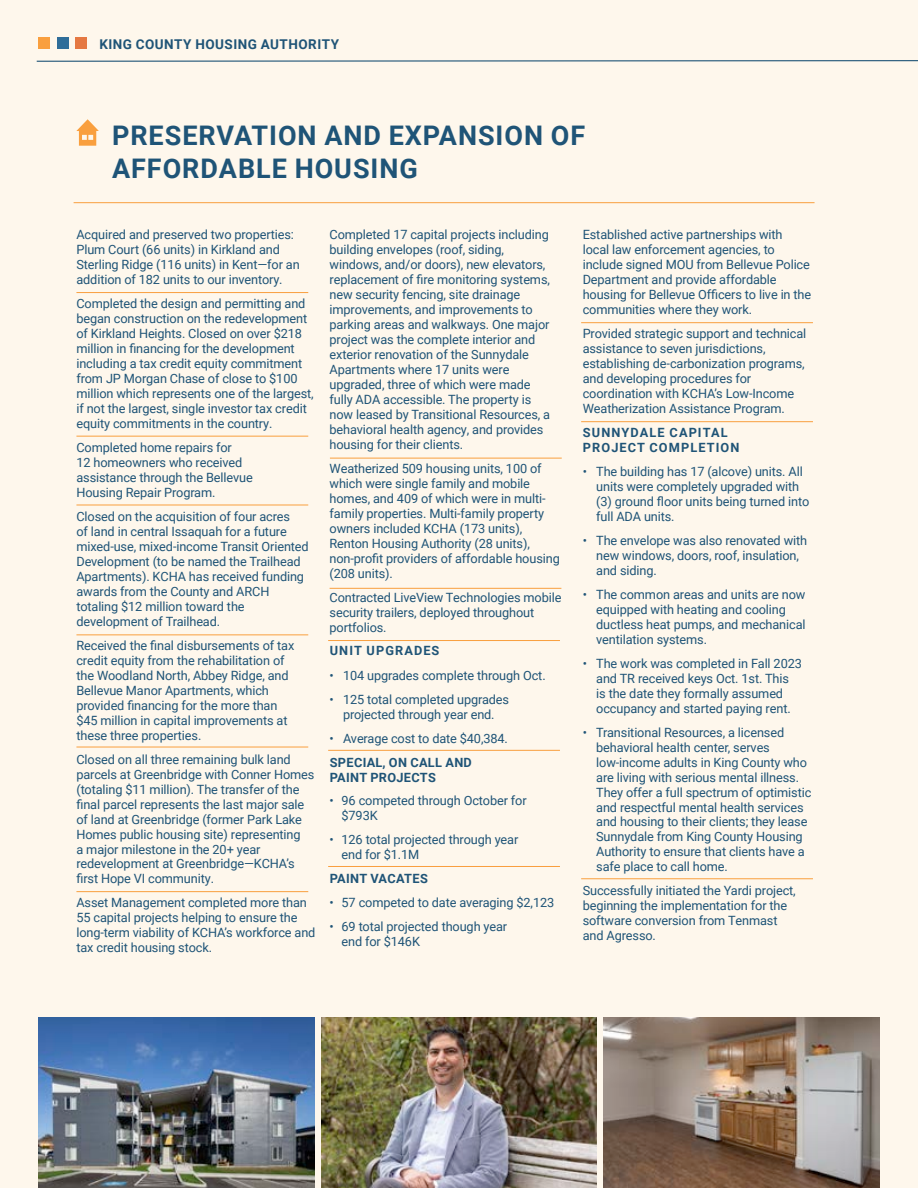
<style>
.page{position:relative;width:918px;height:1188px;background:#fef7ec}
.page>*{position:absolute;margin:0;border:0;box-sizing:border-box;transform-origin:0 0}
.t1{font:700 27px/33px "Roboto";letter-spacing:.035em;color:#1f5477}
.t2{font:700 13.5px "Roboto";letter-spacing:.035em;color:#1f5477}
.t3{font:12.75px/15px "Roboto";letter-spacing:-.01em;color:#1f5477}
.t4{font:700 12.75px/15px "Roboto";letter-spacing:.085em;color:#1f5477}
.t5{font:700 12.75px/15px "Roboto";letter-spacing:.025em;color:#1f5477}
</style>
<div class="page">
<svg style="left:36px;top:60px;width:882px;height:2px;background:#7f9aa9"></svg>
<div style="left:75px;top:37px;width:12px;height:12px;background:#e57842"></div>
<div style="left:57px;top:37px;width:12px;height:12px;background:#2f6d99"></div>
<div style="left:38px;top:37px;width:12px;height:12px;background:#f99f3e"></div>
<img style="left:39px;top:1017px;width:275px;height:171px">
<img style="left:321px;top:1017px;width:276px;height:171px">
<img style="left:604px;top:1017px;width:275px;height:171px">
<svg style="left:76px;top:119px;width:23px;height:27px"></svg>
<hr style="left:76px;top:292px;width:232px;height:1px;background:#f99f3e">
<hr style="left:76px;top:436px;width:232px;height:1px;background:#f99f3e">
<hr style="left:76px;top:505px;width:232px;height:1px;background:#f99f3e">
<hr style="left:76px;top:634px;width:232px;height:1px;background:#f99f3e">
<hr style="left:76px;top:747px;width:232px;height:1px;background:#f99f3e">
<hr style="left:76px;top:891px;width:232px;height:1px;background:#f99f3e">
<hr style="left:330px;top:458px;width:232px;height:1px;background:#f99f3e">
<hr style="left:74px;top:202px;width:741px;height:1px;background:#f99f3e">
<hr style="left:328px;top:866px;width:232px;height:1px;background:#f99f3e">
<hr style="left:328px;top:640px;width:232px;height:1px;background:#f99f3e">
<hr style="left:581px;top:322px;width:232px;height:1px;background:#f99f3e">
<hr style="left:581px;top:421px;width:232px;height:1px;background:#f99f3e">
<hr style="left:581px;top:878px;width:232px;height:1px;background:#f99f3e">
<hr style="left:330px;top:588px;width:231px;height:1px;background:#f99f3e">
<hr style="left:328px;top:750px;width:232px;height:1px;background:#f99f3e">
<p class="t2" style="left:99px;top:34px;width:241px">KING COUNTY HOUSING AUTHORITY</p>
<h1 class="t1" style="left:112px;top:117px;width:475px">PRESERVATION AND EXPANSION OF<br>AFFORDABLE HOUSING</h1>
<p class="t3" style="left:76px;top:227px;width:225px">Acquired and preserved two properties:<br>Plum Court (66 units) in Kirkland and Sterling Ridge (116 units) in Kent—for an addition of 182 units to our inventory.</p>
<p class="t3" style="left:76px;top:296px;width:239px">Completed the design and permitting and began construction on the redevelopment of Kirkland Heights. Closed on over $218 million in financing for the development including a tax credit equity commitment from JP Morgan Chase of close to $100 million which represents one of the largest, if not the largest, single investor tax credit equity commitments in the country.</p>
<p class="t3" style="left:76px;top:439px;width:178px">Completed home repairs for<br>12 homeowners who received assistance through the Bellevue<br>Housing Repair Program.</p>
<p class="t3" style="left:76px;top:508px;width:234px">Closed on the acquisition of four acres<br>of land in central Issaquah for a future mixed-use, mixed-income Transit Oriented Development (to be named the Trailhead Apartments). KCHA has received funding awards from the County and ARCH totaling $12 million toward the development of Trailhead.</p>
<p class="t3" style="left:76px;top:637px;width:219px">Received the final disbursements of tax credit equity from the rehabilitation of the Woodland North, Abbey Ridge, and Bellevue Manor Apartments, which provided financing for the more than $45 million in capital improvements at these three properties.</p>
<p class="t3" style="left:76px;top:751px;width:239px">Closed on all three remaining bulk land parcels at Greenbridge with Conner Homes (totaling $11 million). The transfer of the final parcel represents the last major sale of land at Greenbridge (former Park Lake Homes public housing site) representing<br>a major milestone in the 20+ year redevelopment at Greenbridge—KCHA’s first Hope VI community.</p>
<p class="t3" style="left:76px;top:895px;width:241px">Asset Management completed more than 55 capital projects helping to ensure the long-term viability of KCHA’s workforce and tax credit housing stock.</p>
<p class="t3" style="left:330px;top:226px;width:222px">Completed 17 capital projects including building envelopes (roof, siding, windows, and/or doors), new elevators, replacement of fire monitoring systems, new security fencing, site drainage improvements, and improvements to parking areas and walkways. One major project was the complete interior and exterior renovation of the Sunnydale Apartments where 17 units were upgraded, three of which were made fully ADA accessible. The property is now leased by Transitional Resources, a behavioral health agency, and provides housing for their clients.</p>
<p class="t3" style="left:330px;top:460px;width:232px">Weatherized 509 housing units, 100 of which were single family and mobile homes, and 409 of which were in multi&shy;family properties. Multi-family property owners included KCHA (173 units), Renton Housing Authority (28 units), non-profit providers of affordable housing (208 units).</p>
<p class="t3" style="left:330px;top:589px;width:233px">Contracted LiveView Technologies mobile security trailers, deployed throughout portfolios.</p>
<p class="t4" style="left:330px;top:643px;width:111px">UNIT UPGRADES</p>
<p class="t3" style="left:330px;top:667px;width:218px">• 104 upgrades complete through Oct.</p>
<p class="t3" style="left:330px;top:691px;width:181px;text-align:center">• 125 total completed upgrades projected through year end.</p>
<p class="t3" style="left:330px;top:730px;width:180px">• Average cost to date $40,384.</p>
<p class="t5" style="left:330px;top:754px;width:144px">SPECIAL, ON CALL AND<br>PAINT PROJECTS</p>
<p class="t3" style="left:342px;top:793px;width:187px;text-indent:-12px">• 96 competed through October for $793K</p>
<p class="t3" style="left:342px;top:832px;width:178px;text-indent:-12px">• 126 total projected through year end for $1.1M</p>
<p class="t5" style="left:330px;top:871px;width:100px">PAINT VACATES</p>
<p class="t3" style="left:330px;top:895px;width:226px">• 57 competed to date averaging $2,123</p>
<p class="t3" style="left:342px;top:919px;width:167px;text-indent:-12px">• 69 total projected though year end for $146K</p>
<p class="t3" style="left:583px;top:227px;width:230px">Established active partnerships with local law enforcement agencies, to include signed MOU from Bellevue Police Department and provide affordable housing for Bellevue Officers to live in the communities where they work.</p>
<p class="t3" style="left:583px;top:326px;width:225px">Provided strategic support and technical assistance to seven jurisdictions, establishing de-carbonization programs, and developing procedures for coordination with KCHA’s Low-Income Weatherization Assistance Program.</p>
<p class="t4" style="left:583px;top:424px;width:158px">SUNNYDALE CAPITAL<br>PROJECT COMPLETION</p>
<p class="t3" style="left:596px;top:463px;width:215px;text-indent:-14px">• The building has 17 (alcove) units. All units were completely upgraded with (3) ground floor units being turned into full ADA units.</p>
<p class="t3" style="left:596px;top:532px;width:212px;text-indent:-14px">• The envelope was also renovated with new windows, doors, roof, insulation, and siding.</p>
<p class="t3" style="left:596px;top:586px;width:211px;text-indent:-14px">• The common areas and units are now equipped with heating and cooling ductless heat pumps, and mechanical ventilation systems.</p>
<p class="t3" style="left:583px;top:655px;width:221px;text-align:center">• The work was completed in Fall 2023 and TR received keys Oct. 1st. This<br>is the date they formally assumed occupancy and started paying rent.</p>
<p class="t3" style="left:596px;top:724px;width:217px;text-indent:-14px">• Transitional Resources, a licensed behavioral health center, serves low-income adults in King County who are living with serious mental illness.<br>They offer a full spectrum of optimistic and respectful mental health services and housing to their clients; they lease Sunnydale from King County Housing Authority to ensure that clients have a safe place to call home.</p>
<p class="t3" style="left:583px;top:883px;width:215px">Successfully initiated the Yardi project, beginning the implementation for the software conversion from Tenmast and Agresso.</p>
</div>
